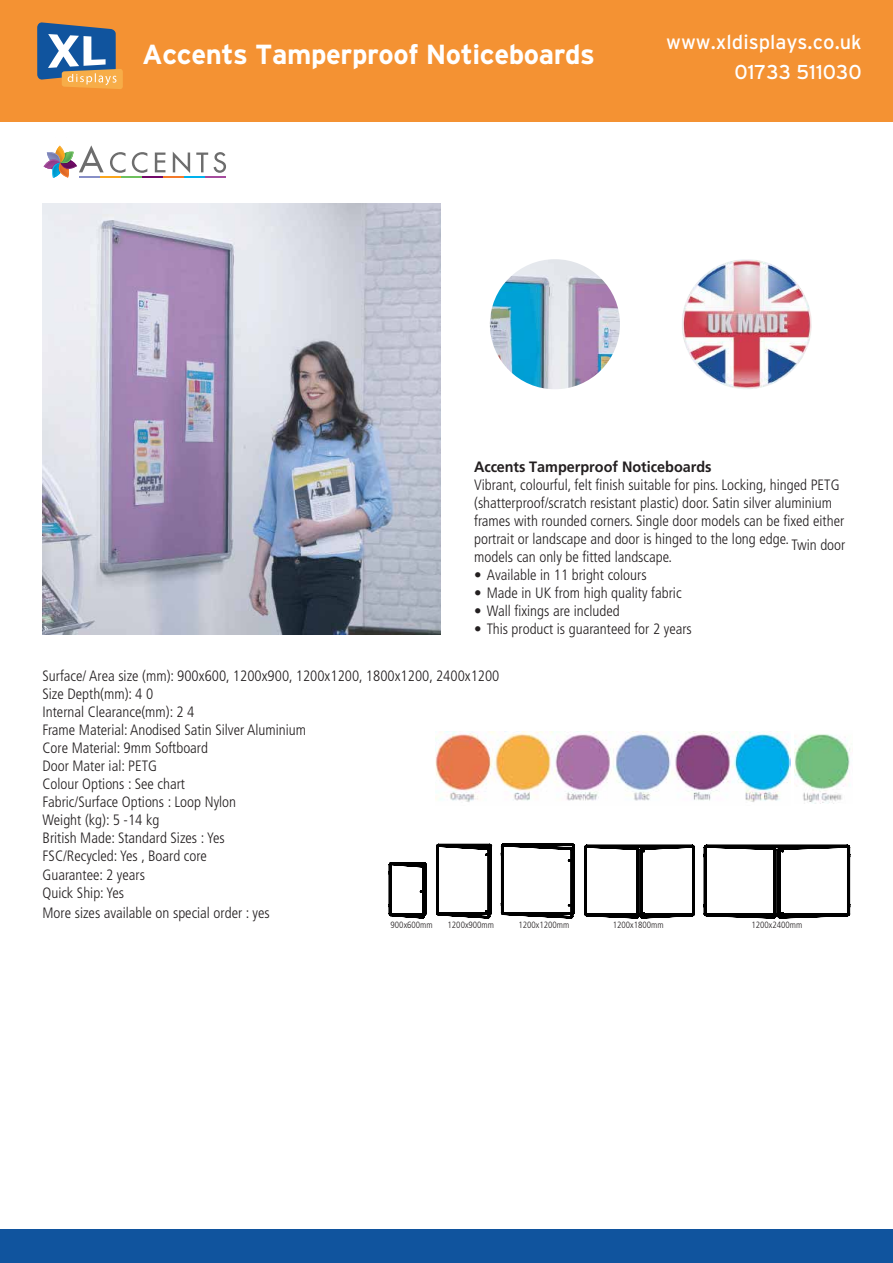
<style>
.page{position:relative;width:893px;height:1263px;background:#fff}
.page>*{position:absolute;margin:0;border:0;box-sizing:border-box;transform-origin:0 0}
.t1{font:700 27.6px "Interstate";letter-spacing:-.015em;color:#fff}
.t2{font:20.1px/30.2px "Interstate";color:#fff;text-align:right}
.t3{font:300 condensed 15px/18px "Frutiger LT Std";color:#231f20}
.t4{font:700 15px "Frutiger LT Std";color:#231f20;scale:.96 1}
.t5{font:300 condensed 9.15px "Frutiger LT Std";color:#231f20}
</style>
<div class="page">
<img style="left:488px;top:258px;width:133px;height:133px;border-radius:67px">
<div style="left:487px;top:256px;width:136px;height:136px;border:3px solid #fff;border-radius:50%"></div>
<img style="left:683px;top:260px;width:128px;height:128px">
<div style="left:679px;top:256px;width:136px;height:136px;border:3px solid #fff;border-radius:50%"></div>
<img style="left:43px;top:203px;width:397px;height:432px">
<svg style="left:389px;top:844px;width:185px;height:75px"></svg>
<svg style="left:584px;top:845px;width:110px;height:74px"></svg>
<svg style="left:704px;top:845px;width:146px;height:74px"></svg>
<hr style="left:100px;top:176px;width:21px;height:2px;background:#faa61c">
<hr style="left:121px;top:176px;width:21px;height:2px;background:#6ec05d">
<hr style="left:142px;top:176px;width:21px;height:2px;background:#720a69">
<hr style="left:163px;top:176px;width:21px;height:2px;background:#f4792a">
<hr style="left:184px;top:176px;width:21px;height:2px;background:#00b1ec">
<hr style="left:205px;top:176px;width:21px;height:2px;background:#a54c9d">
<svg style="left:110px;top:152px;width:16px;height:21px"></svg>
<svg style="left:132px;top:152px;width:15px;height:21px"></svg>
<svg style="left:155px;top:153px;width:10px;height:19px"></svg>
<svg style="left:173px;top:152px;width:17px;height:21px"></svg>
<svg style="left:196px;top:153px;width:12px;height:19px"></svg>
<svg style="left:214px;top:152px;width:12px;height:21px"></svg>
<svg style="left:44px;top:145px;width:60px;height:33px"></svg>
<div style="left:0;top:0;width:893px;height:121px;background:#f49233"></div>
<div style="left:0;top:1229px;width:893px;height:34px;background:#10549e"></div>
<svg style="left:37px;top:22px;width:86px;height:67px"></svg>
<img style="left:435px;top:731px;width:356px;height:71px">
<img style="left:794px;top:734px;width:56px;height:70px">
<h1 class="t1" style="left:142px;top:38px;width:454px">Accents Tamperproof Noticeboards</h1>
<h2 class="t2" style="left:666px;top:27px;width:197px">www.xldisplays.co.uk<br>01733 511030</h2>
<p class="t4" style="left:474px;top:458px;width:249px">Accents Tamperproof Noticeboards</p>
<p class="t3" style="left:474px;top:476px;width:373px">Vibrant, colourful, felt finish suitable for pins. Locking, hinged PETG (shatterproof/scratch resistant plastic) door. Satin silver aluminium frames with rounded corners. Single door models can be fixed either portrait or landscape and door is hinged to the long edge.Twin door models can only be fitted landscape.</p>
<p class="t3" style="left:474px;top:566px;width:174px">• Available in 11 bright colours</p>
<p class="t3" style="left:474px;top:584px;width:209px">• Made in UK from high quality fabric</p>
<p class="t3" style="left:474px;top:602px;width:147px">• Wall fixings are included</p>
<p class="t3" style="left:474px;top:620px;width:219px">• This product is guaranteed for 2 years</p>
<p class="t3" style="left:43px;top:667px;width:458px">Surface/ Area size (mm): 900x600, 1200x900, 1200x1200, 1800x1200, 2400x1200<br>Size Depth(mm): 4 0<br>Internal Clearance(mm): 2 4<br>Frame Material: Anodised Satin Silver Aluminium<br>Core Material: 9mm Softboard<br>Door Mater ial: PETG<br>Colour Options : See chart<br>Fabric/Surface Options : Loop Nylon<br>Weight (kg): 5 -14 kg<br>British Made: Standard Sizes : Yes<br>FSC/Recycled: Yes , Board core<br>Guarantee: 2 years<br>Quick Ship: Yes</p>
<p class="t3" style="left:43px;top:904px;width:229px">More sizes available on special order : yes</p>
<p class="t5" style="left:391px;top:920px;width:44px">900x600mm</p>
<p class="t5" style="left:448px;top:920px;width:48px">1200x900mm</p>
<p class="t5" style="left:518px;top:920px;width:52px">1200x1200mm</p>
<p class="t5" style="left:613px;top:920px;width:52px">1200x1800mm</p>
<p class="t5" style="left:751px;top:920px;width:52px">1200x2400mm</p>
</div>
